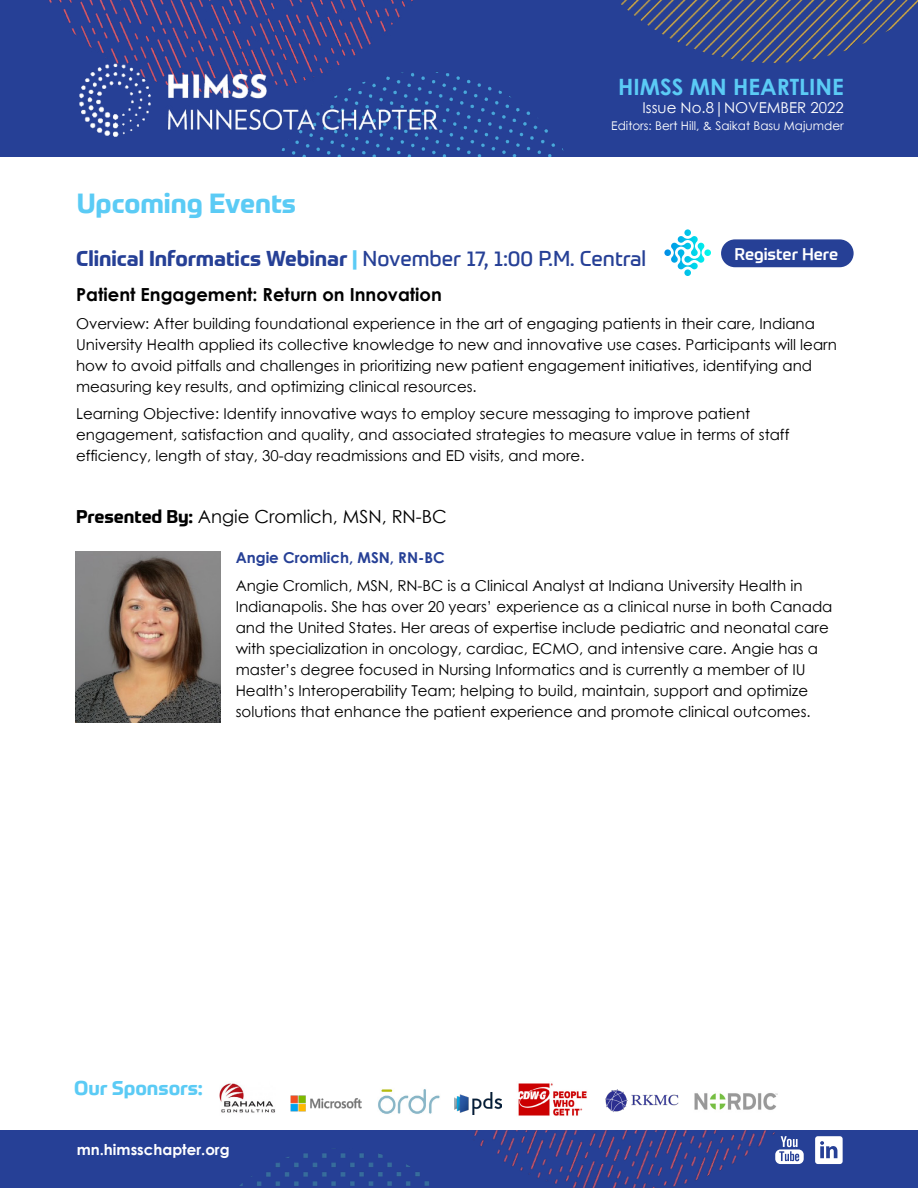
<style>
.page{position:relative;width:918px;height:1188px;background:#fff}
.page>*{position:absolute;margin:0;border:0;box-sizing:border-box;transform-origin:0 0}
.t1{font:700 27px "Prometo";color:#5bcbf5}
.t2{font:700 22.5px "Century Gothic";color:#5bcbf5}
.t3{font:700 21px "Prometo";color:#264096}
.t4{font:700 19.5px "Prometo";color:#5bcbf5}
.t5{font:700 18px "Century Gothic";color:#000}
.t6{font:18px "Century Gothic";color:#000}
.t7{font:500 16.5px "Prometo";color:#fff}
.t8{font:15px/21px "Century Gothic";color:#000}
.t9{font:700 15px "Century Gothic";color:#264096}
.t10{font:15px "Century Gothic";color:#fff}
.t11{font:700 15px "Century Gothic";color:#fff}
.t12{font:12px "Century Gothic";color:#fff}
.s1{color:#5bcbf5}
.s2{font-weight:400}
.s3{font-family:"Prometo";font-weight:700}
</style>
<div class="page">
<div style="left:0;top:0;width:918px;height:157px;background:#264096"></div>
<div style="left:0;top:1130px;width:918px;height:58px;background:#264096"></div>
<img style="left:281px;top:77px;width:283px;height:80px">
<img style="left:49px;top:0;width:410px;height:90px">
<img style="left:70px;top:57px;width:90px;height:80px">
<img style="left:160px;top:50px;width:110px;height:40px">
<img style="left:167px;top:90px;width:292px;height:59px">
<img style="left:621px;top:0;width:297px;height:63px">
<svg style="left:779px;top:1136px;width:25px;height:28px"></svg>
<svg style="left:815px;top:1136px;width:28px;height:28px"></svg>
<img style="left:239px;top:1148px;width:190px;height:38px">
<img style="left:467px;top:1130px;width:312px;height:58px">
<img style="left:694px;top:1093px;width:84px;height:17px">
<img style="left:219px;top:1083px;width:56px;height:30px">
<img style="left:518px;top:1083px;width:69px;height:33px">
<img style="left:290px;top:1095px;width:72px;height:17px">
<img style="left:378px;top:1089px;width:62px;height:25px">
<img style="left:455px;top:1092px;width:47px;height:22px">
<img style="left:605px;top:1089px;width:74px;height:23px">
<div style="left:721px;top:239px;width:133px;height:28px;background:#264096;border-radius:14px"></div>
<svg style="left:671px;top:229px;width:33px;height:40px"></svg>
<img style="left:76px;top:552px;width:145px;height:171px">
<h2 class="t2" style="left:618px;top:70px;width:227px">HIMSS MN HEARTLINE</h2>
<p class="t10" style="left:643px;top:99px;width:203px">Issue No.8|NOVEMBER 2022</p>
<p class="t12" style="left:611px;top:118px;width:234px">Editors: Bert Hill, &amp; Saikat Basu Majumder</p>
<h1 class="t1" style="left:77px;top:187px;width:221px">Upcoming Events</h1>
<h3 class="t3" style="left:76px;top:245px;width:571px">Clinical Informatics Webinar <span class="s1">|</span> <span class="s2">November 17, 1:00 P.M. Central</span></h3>
<p class="t5" style="left:76px;top:281px;width:367px">Patient Engagement: Return on Innovation</p>
<p class="t8" style="left:76px;top:313px;width:762px">Overview: After building foundational experience in the art of engaging patients in their care, Indiana University Health applied its collective knowledge to new and innovative use cases. Participants will learn how to avoid pitfalls and challenges in prioritizing new patient engagement initiatives, identifying and measuring key results, and optimizing clinical resources.</p>
<p class="t8" style="left:76px;top:404px;width:715px">Learning Objective: Identify innovative ways to employ secure messaging to improve patient engagement, satisfaction and quality, and associated strategies to measure value in terms of staff efficiency, length of stay, 30-day readmissions and ED visits, and more.</p>
<p class="t7" style="left:734px;top:244px;width:105px">Register Here</p>
<p class="t6" style="left:76px;top:506px;width:372px"><span class="s3">Presented By:</span> Angie Cromlich, MSN, RN-BC</p>
<p class="t9" style="left:236px;top:546px;width:211px">Angie Cromlich, MSN, RN-BC</p>
<p class="t8" style="left:236px;top:575px;width:598px">Angie Cromlich, MSN, RN-BC is a Clinical Analyst at Indiana University Health in Indianapolis. She has over 20 years’ experience as a clinical nurse in both Canada and the United States. Her areas of expertise include pediatric and neonatal care with specialization in oncology, cardiac, ECMO, and intensive care. Angie has a master’s degree focused in Nursing Informatics and is currently a member of IU Health’s Interoperability Team; helping to build, maintain, support and optimize solutions that enhance the patient experience and promote clinical outcomes.</p>
<h3 class="t4" style="left:74px;top:1076px;width:130px">Our Sponsors:</h3>
<p class="t11" style="left:77px;top:1138px;width:154px">mn.himsschapter.org</p>
</div>
